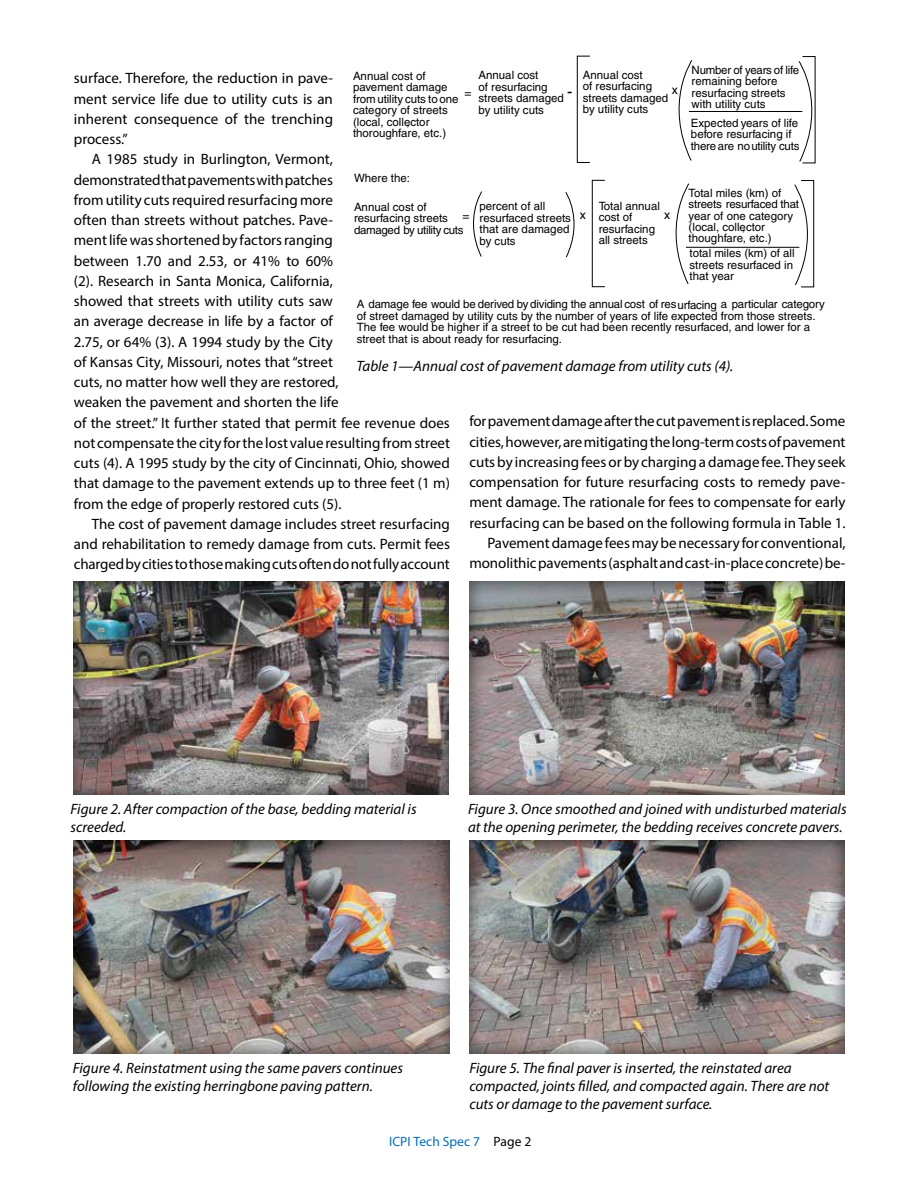
<style>
.page{position:relative;width:918px;height:1188px;background:#fff}
.page>*{position:absolute;margin:0;border:0;box-sizing:border-box;transform-origin:0 0}
.t1{font:16.2px "Helvetica";color:#000}
.t2{font:15px/20.2px "Myriad Pro";color:#000;text-align:justify}
.t3{font:italic 15px/18px "Myriad Pro";color:#000}
.t4{font:13.5px "Myriad Pro";color:#006cb7}
.t5{font:12.15px "Helvetica";color:#000}
.t6{font:11.55px/11.6px "Helvetica";color:#000}
.s1{color:#000}
</style>
<div class="page">
<div style="left:577px;top:56px;width:13px;height:107px;border:1px solid #000"></div>
<svg style="left:678px;top:60px;width:15px;height:101px"></svg>
<hr style="left:689px;top:111px;width:113px;height:1px;background:#000">
<svg style="left:798px;top:61px;width:15px;height:101px"></svg>
<div style="left:592px;top:180px;width:13px;height:107px;border:1px solid #000"></div>
<svg style="left:675px;top:183px;width:15px;height:101px"></svg>
<hr style="left:686px;top:247px;width:113px;height:1px;background:#000">
<svg style="left:794px;top:184px;width:21px;height:102px"></svg>
<div style="left:801px;top:180px;width:13px;height:107px;border:1px solid #000"></div>
<svg style="left:473px;top:191px;width:102px;height:67px"></svg>
<div style="left:72px;top:579px;width:379px;height:216px;background:#000;opacity:.6"></div>
<div style="left:468px;top:580px;width:378px;height:215px;background:#000;opacity:.6"></div>
<div style="left:72px;top:839px;width:380px;height:216px;background:#000;opacity:.6"></div>
<div style="left:468px;top:839px;width:379px;height:215px;background:#000;opacity:.6"></div>
<p class="t6" style="left:692px;top:64px;width:109px">Number of years of life remaining before resurfacing streets with utility cuts</p>
<p class="t6" style="left:691px;top:117px;width:110px">Expected years of life before resurfacing if there are no utility cuts</p>
<p class="t6" style="left:479px;top:69px;width:87px">Annual cost<br>of resurfacing streets damaged by utility cuts</p>
<p class="t6" style="left:583px;top:69px;width:87px">Annual cost<br>of resurfacing streets damaged by utility cuts</p>
<p class="t6" style="left:353px;top:70px;width:107px">Annual cost of pavement damage from utility cuts to one category of streets (local, collector</p>
<p class="t6" style="left:353px;top:116px;width:95px;text-indent:54px">, thoroughfare, etc.)</p>
<p class="t2" style="left:74px;top:68px;width:261px">surface. Therefore, the reduction in pave&shy;ment service life due to utility cuts is an inherent consequence of the trenching process.”</p>
<p class="t2" style="left:74px;top:149px;width:378px;text-align:left;text-indent:18px">A 1985 study in Burlington, Vermont,<br>demonstrated that pavements with patches<br>from utility cuts required resurfacing more<br>often than streets without patches. Pave-<br>ment life was shortened by factors ranging<br>between 1.70 and 2.53, or 41% to 60%<br>(2). Research in Santa Monica, California,<br>showed that streets with utility cuts saw<br>an average decrease in life by a factor of<br>2.75, or 64% (3). A 1994 study by the City<br>of Kansas City, Missouri, notes that “street<br>cuts, no matter how well they are restored,<br>weaken the pavement and shorten the life<br>of the street.” It further stated that permit fee revenue does not compensate the city for the lost value resulting from street cuts (4). A 1995 study by the city of Cincinnati, Ohio, showed that damage to the pavement extends up to three feet (1 m) from the edge of properly restored cuts (5).</p>
<p class="t2" style="left:74px;top:513px;width:378px;text-indent:18px">The cost of pavement damage includes street resurfacing and rehabilitation to remedy damage from cuts. Permit fees charged by cities to those making cuts often do not fully account</p>
<p class="t5" style="left:464px;top:85px;width:9px">=</p>
<p class="t1" style="left:567px;top:82px;width:7px">-</p>
<p class="t5" style="left:672px;top:83px;width:8px">x</p>
<p class="t6" style="left:354px;top:172px;width:58px">Where the:</p>
<p class="t6" style="left:689px;top:187px;width:112px">Total miles (km) of streets resurfaced that year of one category (local, collector</p>
<p class="t6" style="left:689px;top:221px;width:85px;text-indent:54px">, thoughfare, etc.)</p>
<p class="t6" style="left:690px;top:248px;width:107px">total miles (km) of all streets resurfaced in that year</p>
<p class="t6" style="left:354px;top:201px;width:111px">Annual cost of resurfacing streets damaged by utility cuts</p>
<p class="t6" style="left:480px;top:200px;width:93px">percent of all resurfaced streets that are damaged by cuts</p>
<p class="t6" style="left:599px;top:200px;width:63px">Total annual cost of resurfacing all streets</p>
<p class="t5" style="left:463px;top:208px;width:9px">=</p>
<p class="t5" style="left:580px;top:208px;width:8px">x</p>
<p class="t5" style="left:664px;top:208px;width:8px">x</p>
<p class="t6" style="left:357px;top:299px;width:470px">A damage fee would be derived by dividing the annual cost of resurfacing a particular category of street damaged by utility cuts by the number of years of life expected from those streets.<br>The fee would be higher if a street to be cut had been recently resurfaced, and lower for a street that is about ready for resurfacing.</p>
<p class="t3" style="left:357px;top:357px;width:378px">Table 1—Annual cost of pavement damage from utility cuts (4).</p>
<p class="t2" style="left:469px;top:411px;width:378px;text-align:right">for pavement damage after the cut pavement is replaced. Some cities, however, are mitigating the long-term costs of pavement cuts by increasing fees or by charging a damage fee. They seek compensation for future resurfacing costs to remedy pave&shy;ment damage. The rationale for fees to compensate for early resurfacing can be based on the following formula in Table 1.<br>Pavement damage fees may be necessary for conventional, monolithic pavements (asphalt and cast-in-place concrete) be-</p>
<p class="t3" style="left:71px;top:799px;width:347px">Figure 2. After compaction of the base, bedding material is screeded.</p>
<p class="t3" style="left:468px;top:799px;width:380px">Figure 3. Once smoothed and joined with undisturbed materials at the opening perimeter, the bedding receives concrete pavers.</p>
<p class="t3" style="left:73px;top:1059px;width:332px">Figure 4. Reinstatment using the same pavers continues following the existing herringbone paving pattern.</p>
<p class="t3" style="left:469px;top:1059px;width:361px">Figure 5. The final paver is inserted, the reinstated area compacted, joints filled, and compacted again. There are not cuts or damage to the pavement surface.</p>
<p class="t4" style="left:389px;top:1133px;width:144px">ICPI Tech Spec 7 <span class="s1">Page 2</span></p>
</div>
